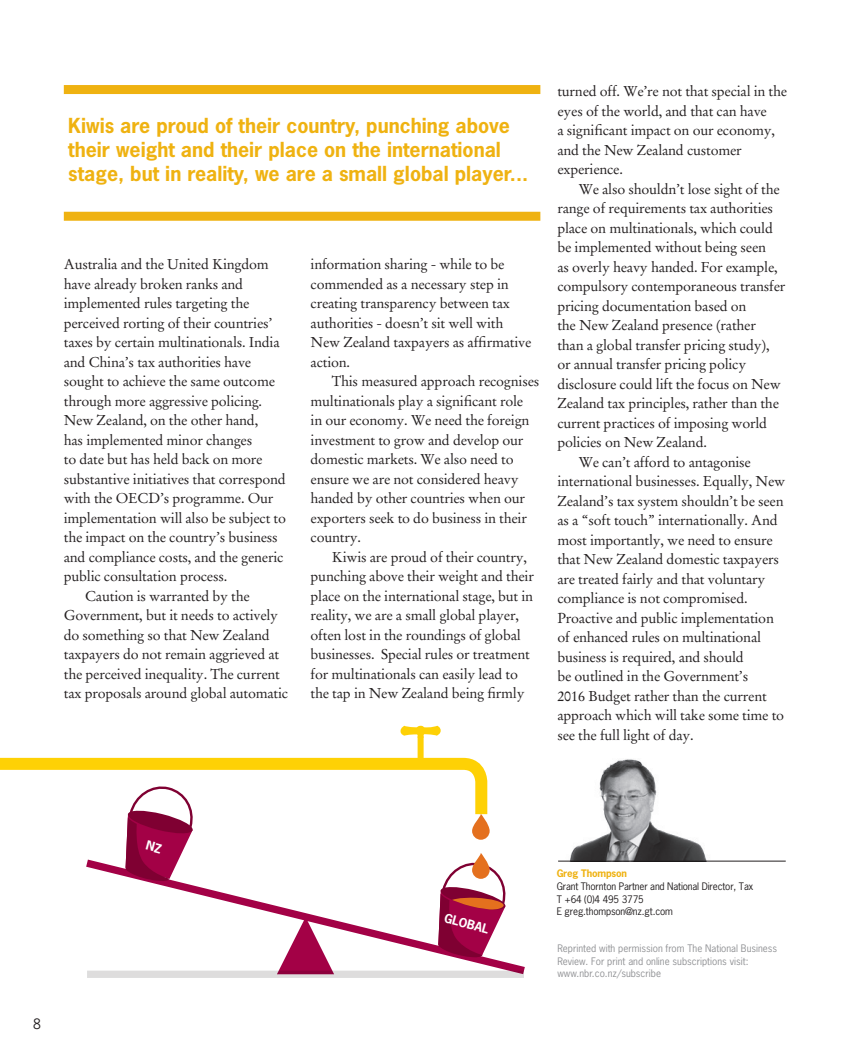
<style>
.page{position:relative;width:851px;height:1063px;background:#fff}
.page>*{position:absolute;margin:0;border:0;box-sizing:border-box;transform-origin:0 0}
.Sub_Heading{font:700 19.5px/24px "News Gothic";color:#efb211}
.C_Body_copy_Indent{font:14.25px/19.5px "Stempel Garamond";letter-spacing:-.015em;color:#231f20}
.C_Body_copy{font:14.25px/19.5px "Stempel Garamond";letter-spacing:-.015em;color:#231f20}
.t1{font:13.5px "News Gothic";color:#231f20}
.Sub_Heading-2{font:700 12px "News Gothic";color:#fff}
.Small_copy{font:9.75px/12.8px "News Gothic";color:#919295}
.H_Small_copy{font:9.75px "News Gothic";letter-spacing:-.015em;color:#231f20}
.G_Small_heading{font:700 9.75px "News Gothic";letter-spacing:-.015em;color:#efb211}
</style>
<div class="page">
<svg style="left:571px;top:760px;width:134px;height:101px"></svg>
<hr style="left:558px;top:861px;width:227px;height:1px;background:#231f20">
<div style="left:64px;top:85px;width:476px;height:9px;background:#efb211"></div>
<div style="left:64px;top:212px;width:476px;height:9px;background:#efb211"></div>
<svg style="left:86px;top:859px;width:439px;height:112px"></svg>
<svg style="left:277px;top:917px;width:57px;height:54px"></svg>
<svg style="left:87px;top:971px;width:437px;height:7px;background:#d8ced2"></svg>
<svg style="left:437px;top:861px;width:70px;height:97px"></svg>
<svg style="left:472px;top:853px;width:17px;height:26px"></svg>
<div style="left:472px;top:814px;width:17px;height:26px;background:#e4701e;border-radius:9px"></div>
<svg style="left:0;top:752px;width:489px;height:74px"></svg>
<div style="left:417px;top:736px;width:6px;height:26px;background:#fed105"></div>
<svg style="left:400px;top:726px;width:40px;height:12px"></svg>
<svg style="left:125px;top:784px;width:70px;height:97px"></svg>
<p class="Sub_Heading" style="left:68px;top:113px;width:461px">Kiwis are proud of their country, punching above their weight and their place on the international stage, but in reality, we are a small global player...</p>
<p class="C_Body_copy" style="left:64px;top:255px;width:224px">Australia and the United Kingdom have already broken ranks and implemented rules targeting the perceived rorting of their countries’ taxes by certain multinationals. India and China’s tax authorities have sought to achieve the same outcome through more aggressive policing.<br>New Zealand, on the other hand,<br>has implemented minor changes<br>to date but has held back on more substantive initiatives that correspond with the OECD’s programme. Our implementation will also be subject to the impact on the country’s business and compliance costs, and the generic public consultation process.</p>
<p class="C_Body_copy_Indent" style="left:64px;top:586px;width:226px;text-indent:21px">Caution is warranted by the Government, but it needs to actively do something so that New Zealand taxpayers do not remain aggrieved at the perceived inequality. The current tax proposals around global automatic</p>
<p class="C_Body_copy_Indent" style="left:310px;top:255px;width:222px">information sharing - while to be commended as a necessary step in creating transparency between tax authorities - doesn’t sit well with<br>New Zealand taxpayers as affirmative action.</p>
<p class="C_Body_copy_Indent" style="left:310px;top:372px;width:230px;text-indent:21px">This measured approach recognises multinationals play a significant role<br>in our economy. We need the foreign investment to grow and develop our domestic markets. We also need to ensure we are not considered heavy handed by other countries when our exporters seek to do business in their country.</p>
<p class="C_Body_copy_Indent" style="left:310px;top:547px;width:225px;text-indent:21px">Kiwis are proud of their country, punching above their weight and their place on the international stage, but in reality, we are a small global player, often lost in the roundings of global businesses. Special rules or treatment for multinationals can easily lead to the tap in New Zealand being firmly</p>
<p class="C_Body_copy_Indent" style="left:557px;top:82px;width:231px">turned off. We’re not that special in the eyes of the world, and that can have<br>a significant impact on our economy, and the New Zealand customer experience.</p>
<p class="C_Body_copy_Indent" style="left:557px;top:179px;width:229px;text-indent:21px">We also shouldn’t lose sight of the range of requirements tax authorities place on multinationals, which could be implemented without being seen<br>as overly heavy handed. For example, compulsory contemporaneous transfer pricing documentation based on<br>the New Zealand presence (rather than a global transfer pricing study), or annual transfer pricing policy disclosure could lift the focus on New Zealand tax principles, rather than the current practices of imposing world policies on New Zealand.</p>
<p class="C_Body_copy_Indent" style="left:557px;top:452px;width:229px;text-indent:21px">We can’t afford to antagonise international businesses. Equally, New Zealand’s tax system shouldn’t be seen as a “soft touch” internationally. And most importantly, we need to ensure that New Zealand domestic taxpayers are treated fairly and that voluntary compliance is not compromised.<br>Proactive and public implementation of enhanced rules on multinational business is required, and should<br>be outlined in the Government’s<br>2016 Budget rather than the current approach which will take some time to see the full light of day.</p>
<p class="t1" style="left:33px;top:1015px;width:9px">8</p>
<p class="Sub_Heading-2" style="left:446px;top:910px;width:47px;rotate:15deg">GLOBAL</p>
<p class="G_Small_heading" style="left:556px;top:867px;width:72px">Greg Thompson</p>
<p class="H_Small_copy" style="left:556px;top:880px;width:198px">Grant Thornton Partner and National Director, Tax</p>
<p class="H_Small_copy" style="left:556px;top:893px;width:89px">T +64 (0)4 495 3775</p>
<p class="H_Small_copy" style="left:556px;top:905px;width:118px">E greg.thompson@nz.gt.com</p>
<p class="Small_copy" style="left:557px;top:942px;width:221px">Reprinted with permission from The National Business<br>Review. For print and online subscriptions visit:</p>
<p class="Small_copy" style="left:557px;top:967px;width:105px">www.nbr.co.nz/subscribe</p>
</div>
